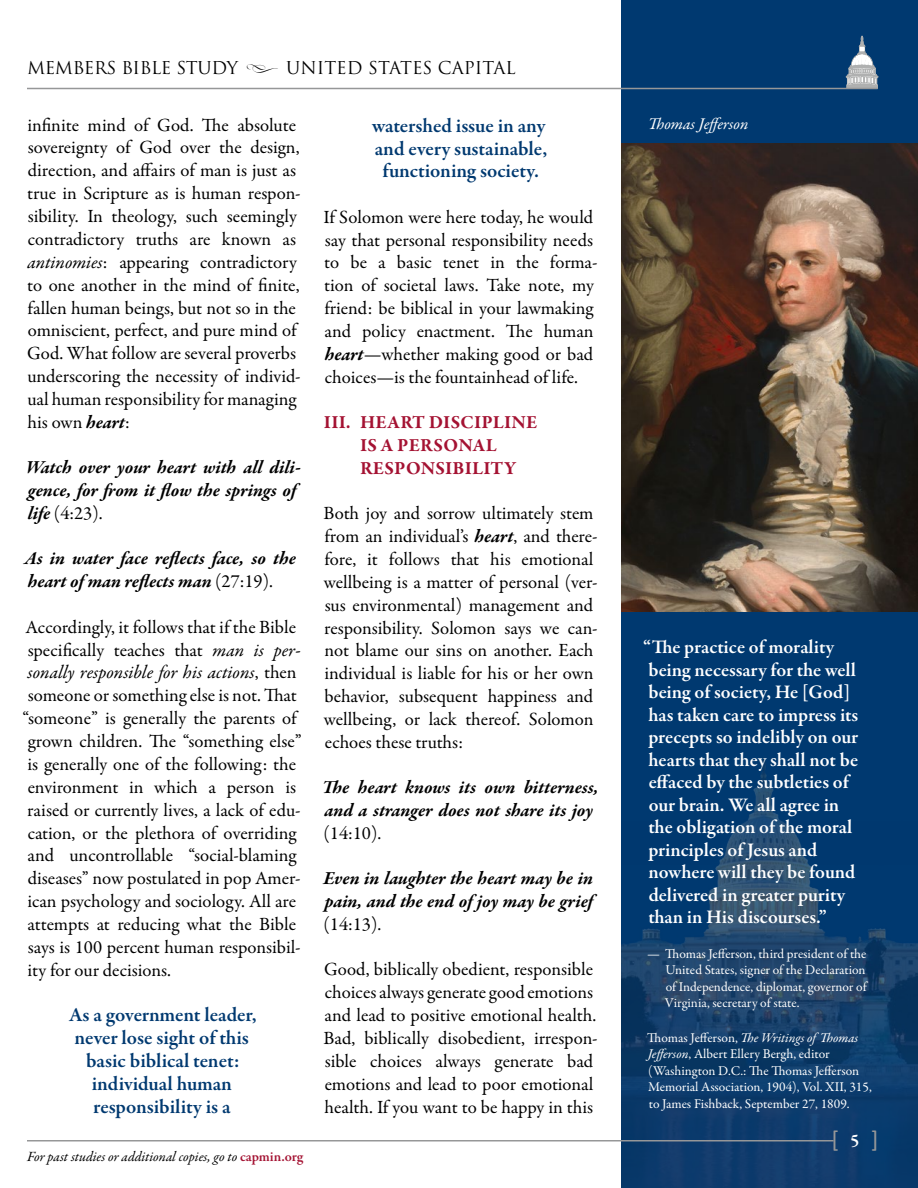
<style>
.page{position:relative;width:918px;height:1188px;background:#fff}
.page>*{position:absolute;margin:0;border:0;box-sizing:border-box;transform-origin:0 0}
.t1{font:24px "Calibri";color:#969798}
.Pull_Quote{font:600 20.25px/22.8px "Garamond Premr Pro";letter-spacing:-.005em;color:#003970;text-align:center}
.t2{font:600 19.5px/22.5px "Garamond Premr Pro";color:#fff}
.Body{font:18.75px/22.8px "Garamond Premr Pro";color:#000}
.Scripture_Bold_Itali{font:italic 700 18.75px/22.8px "Garamond Premr Pro";letter-spacing:-.005em;color:#000}
.t3{font:700 18.75px/22.8px "Garamond Premr Pro";letter-spacing:.01em;color:#a41232}
.t4{font:17.25px "Trajan Pro";letter-spacing:-.02em;color:#000}
.Name{font:italic 16.5px "Garamond Premr Pro";color:#fff}
.t5{font:italic 14.1px "Garamond Premr Pro";letter-spacing:-.005em;color:#000}
.Source{font:13.5px/16.5px "Garamond Premr Pro";color:#fff}
.Attribution{font:13.5px/16.5px "Garamond Premr Pro";color:#fff;text-align:justify}
.s1{font-family:"Daughter Flourish";font-size:22.5px}
.s2{font-style:italic}
.s3{font-weight:700;font-style:italic}
.s4{font-weight:400;font-style:normal}
.s5{font-weight:600;font-style:normal;color:#a41232}
.s6{font-family:"Garamond Premr Pro";font-weight:600;font-size:18px;color:#fff}
</style>
<div class="page">
<img style="left:621px;top:0;width:297px;height:1188px">
<hr style="left:27px;top:1140px;width:807px;height:2px;background:#969798">
<svg style="left:846px;top:36px;width:32px;height:52px"></svg>
<hr style="left:27px;top:88px;width:851px;height:1px;background:#969798">
<img style="left:621px;top:143px;width:297px;height:469px">
<p class="t4" style="left:27px;top:57px;width:490px">MEMBERS BIBLE STUDY <span class="s1">&amp;</span> UNITED STATES CAPITAL</p>
<p class="Body" style="left:27px;top:114px;width:275px">infinite mind of God. The absolute sovereignty of God over the design, direction, and affairs of man is just as true in Scripture as is human respon&shy;sibility. In theology, such seemingly contradictory truths are known as <span class="s2">antinomies</span>: appearing contradictory to one another in the mind of finite, fallen human beings, but not so in the omniscient, perfect, and pure mind of God. What follow are several proverbs underscoring the necessity of individ&shy;ual human responsibility for managing his own <span class="s3">heart</span>:</p>
<p class="Scripture_Bold_Itali" style="left:26px;top:457px;width:277px">Watch over your heart with all dili&shy;gence, for from it flow the springs of life <span class="s4">(4:23).</span></p>
<p class="Scripture_Bold_Itali" style="left:24px;top:548px;width:273px">As in water face reflects face, so the heart of man reflects man <span class="s4">(27:19).</span></p>
<p class="Body" style="left:22px;top:616px;width:281px">Accordingly, it follows that if the Bible specifically teaches that <span class="s2">man is per&shy;sonally responsible for his actions</span>, then someone or something else is not. That “someone” is generally the parents of grown children. The “something else” is generally one of the following: the environment in which a person is raised or currently lives, a lack of edu&shy;cation, or the plethora of overriding and uncontrollable “social-blaming diseases” now postulated in pop Amer&shy;ican psychology and sociology. All are attempts at reducing what the Bible says is 100 percent human responsibil&shy;ity for our decisions.</p>
<p class="Pull_Quote" style="left:69px;top:1004px;width:189px">As a government leader, never lose sight of this basic biblical tenet: individual human responsibility is a</p>
<p class="t5" style="left:27px;top:1148px;width:278px">For past studies or additional copies, go to <span class="s5">capmin.org</span></p>
<p class="Pull_Quote" style="left:372px;top:114px;width:177px">watershed issue in any and every sustainable, functioning society.</p>
<p class="Body" style="left:324px;top:206px;width:276px">If Solomon were here today, he would say that personal responsibility needs to be a basic tenet in the forma&shy;tion of societal laws. Take note, my friend: be biblical in your lawmaking and policy enactment. The human <span class="s3">heart</span>—whether making good or bad choices—is the fountainhead of life.</p>
<p class="t3" style="left:360px;top:411px;width:179px;text-indent:-36px">III. HEART DISCIPLINE<br>IS A PERSONAL<br>RESPONSIBILITY</p>
<p class="Body" style="left:324px;top:502px;width:276px">Both joy and sorrow ultimately stem from an individual’s <span class="s3">heart</span>, and there&shy;fore, it follows that his emotional wellbeing is a matter of personal (ver&shy;sus environmental) management and responsibility. Solomon says we can&shy;not blame our sins on another. Each individual is liable for his or her own behavior, subsequent happiness and wellbeing, or lack thereof. Solomon echoes these truths:</p>
<p class="Scripture_Bold_Itali" style="left:322px;top:777px;width:278px">The heart knows its own bitterness, and a stranger does not share its joy <span class="s4">(14:10).</span></p>
<p class="Scripture_Bold_Itali" style="left:323px;top:868px;width:271px;text-align:justify">Even in laughter the heart may be in pain, and the end of joy may be grief <span class="s4">(14:13).</span></p>
<p class="Body" style="left:324px;top:959px;width:276px">Good, biblically obedient, responsible choices always generate good emotions and lead to positive emotional health.<br>Bad, biblically disobedient, irrespon&shy;sible choices always generate bad emotions and lead to poor emotional health. If you want to be happy in this</p>
<p class="Name" style="left:648px;top:113px;width:102px">Thomas Jefferson</p>
<p class="t2" style="left:643px;top:636px;width:216px">“The practice of morality being necessary for the well being of society, He [God] has taken care to impress its precepts so indelibly on our hearts that they shall not be effaced by the subtleties of our brain. We all agree in the obligation of the moral principles of Jesus and nowhere will they be found delivered in greater purity than in His discourses.”</p>
<p class="Attribution" style="left:665px;top:945px;width:203px;text-indent:-18px">— Thomas Jefferson, third president of the United States, signer of the Declaration of Independence, diplomat, governor of Virginia, secretary of state.</p>
<p class="Source" style="left:647px;top:1029px;width:226px">Thomas Jefferson, <span class="s2">The Writings of Thomas Jefferson</span>, Albert Ellery Bergh, editor (Washington D.C.: The Thomas Jefferson Memorial Association, 1904), Vol. XII, 315, to James Fishback, September 27, 1809.</p>
<p class="t1" style="left:831px;top:1122px;width:49px">[ <span class="s6">5</span> ]</p>
</div>
